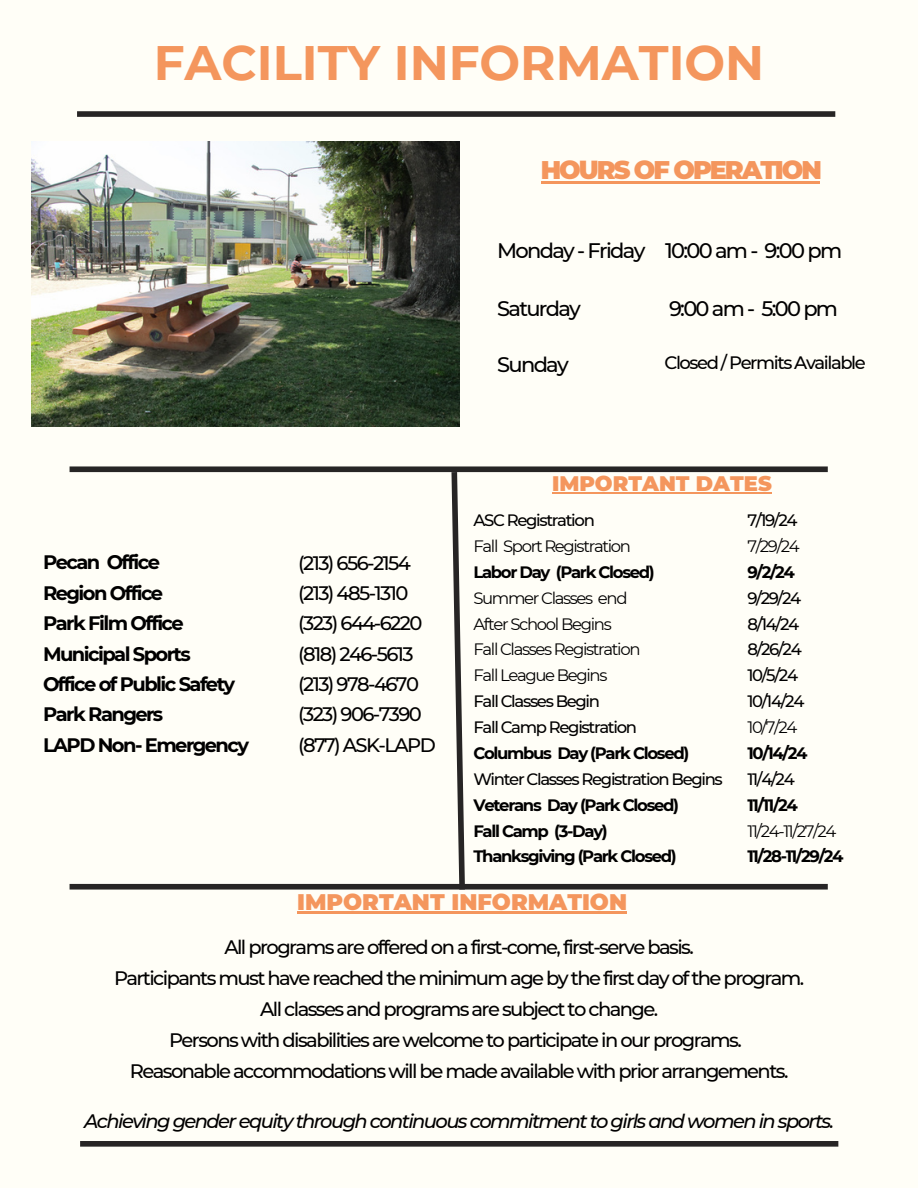
<style>
.page{position:relative;width:918px;height:1188px;background:#fffef7}
.page>*{position:absolute;margin:0;border:0;box-sizing:border-box;transform-origin:0 0}
.t1{font:700 48.3px "Montserrat";color:#f4965d}
.t2{font:900 25.5px "Montserrat";letter-spacing:-.08em;color:#f4965d}
.t3{font:900 22.5px "Montserrat";color:#f4965d}
.t4{font:500 21px "Montserrat";letter-spacing:-.08em;color:#000}
.t5{font:900 21px "Montserrat";color:#f4965d}
.t6{font:500 19.5px/30.3px "Montserrat";letter-spacing:-.08em;color:#000;text-align:center}
.t7{font:700 19.5px/30.3px "Montserrat";letter-spacing:-.08em;color:#000}
.t8{font:italic 500 19.5px "Montserrat";letter-spacing:-.08em;color:#000}
.t9{font:500 18px "Montserrat";letter-spacing:-.08em;color:#000}
.t10{font:700 16.5px "Montserrat";letter-spacing:-.08em;color:#000}
.t11{font:500 16.5px "Montserrat";letter-spacing:-.08em;color:#000}
.t12{font:16.5px "Montserrat";letter-spacing:-.08em;color:#000}
</style>
<div class="page">
<div style="left:77px;top:111px;width:758px;height:6px;background:#272525"></div>
<div style="left:80px;top:1141px;width:758px;height:6px;background:#272525"></div>
<div style="left:70px;top:466px;width:758px;height:6px;background:#272525"></div>
<div style="left:70px;top:884px;width:758px;height:6px;background:#272525"></div>
<svg style="left:449px;top:466px;width:19px;height:424px"></svg>
<img style="left:32px;top:141px;width:427px;height:285px">
<hr style="left:297px;top:911px;width:330px;height:2px;background:#f4965d">
<hr style="left:552px;top:493px;width:220px;height:1px;background:#f4965d">
<hr style="left:541px;top:181px;width:279px;height:2px;background:#f4965d">
<p class="t1" style="left:154px;top:33px;width:612px">FACILITY INFORMATION</p>
<h6 class="t2" style="left:541px;top:154px;width:282px">HOURS OF OPERATION</h6>
<h5 class="t4" style="left:497px;top:237px;width:150px">Monday - Friday</h5>
<h3 class="t4" style="left:497px;top:296px;width:85px">Saturday</h3>
<h6 class="t4" style="left:497px;top:352px;width:73px">Sunday</h6>
<p class="t4" style="left:665px;top:237px;width:179px">10:00 am - 9:00 pm</p>
<p class="t4" style="left:669px;top:296px;width:171px">9:00 am - 5:00 pm</p>
<h6 class="t9" style="left:665px;top:352px;width:203px">Closed / Permits Available</h6>
<h4 class="t7" style="left:43px;top:547px;width:208px">Pecan Office<br>Region Office<br>Park Film Office<br>Municipal Sports<br>Office of Public Safety<br>Park Rangers<br>LAPD Non- Emergency</h4>
<h4 class="t6" style="left:298px;top:547px;width:139px;text-align:left">(213) 656-2154 (213) 485-1310 (323) 644-6220 (818) 246-5613 (213) 978-4670 (323) 906-7390 (877) ASK-LAPD</h4>
<p class="t5" style="left:552px;top:471px;width:221px">IMPORTANT DATES</p>
<p class="t11" style="left:747px;top:510px;width:52px">7/19/24</p>
<p class="t12" style="left:747px;top:536px;width:54px">7/29/24</p>
<p class="t10" style="left:747px;top:562px;width:49px">9/2/24</p>
<p class="t11" style="left:747px;top:588px;width:55px">9/29/24</p>
<p class="t11" style="left:747px;top:614px;width:53px">8/14/24</p>
<p class="t11" style="left:747px;top:640px;width:56px">8/26/24</p>
<p class="t11" style="left:747px;top:665px;width:52px">10/5/24</p>
<p class="t11" style="left:747px;top:691px;width:58px">10/14/24</p>
<p class="t12" style="left:747px;top:717px;width:51px">10/7/24</p>
<p class="t10" style="left:747px;top:743px;width:62px">10/14/24</p>
<p class="t11" style="left:747px;top:769px;width:49px">11/4/24</p>
<p class="t10" style="left:747px;top:795px;width:52px">11/11/24</p>
<p class="t12" style="left:747px;top:821px;width:90px">11/24-11/27/24</p>
<p class="t10" style="left:747px;top:847px;width:98px">11/28-11/29/24</p>
<h4 class="t11" style="left:473px;top:510px;width:123px">ASC Registration</h4>
<h6 class="t12" style="left:473px;top:536px;width:159px">Fall Sport Registration</h6>
<h3 class="t10" style="left:473px;top:562px;width:183px">Labor Day (Park Closed)</h3>
<p class="t12" style="left:473px;top:588px;width:156px">Summer Classes end</p>
<p class="t12" style="left:473px;top:614px;width:140px">After School Begins</p>
<p class="t12" style="left:473px;top:640px;width:169px">Fall Classes Registration</p>
<p class="t12" style="left:473px;top:665px;width:136px">Fall League Begins</p>
<p class="t11" style="left:473px;top:691px;width:128px">Fall Classes Begin</p>
<p class="t11" style="left:473px;top:717px;width:165px">Fall Camp Registration</p>
<p class="t10" style="left:473px;top:743px;width:217px">Columbus Day (Park Closed)</p>
<p class="t11" style="left:473px;top:769px;width:251px">Winter Classes Registration Begins</p>
<p class="t10" style="left:473px;top:795px;width:207px">Veterans Day (Park Closed)</p>
<p class="t10" style="left:473px;top:821px;width:136px">Fall Camp (3-Day)</p>
<p class="t10" style="left:473px;top:847px;width:205px">Thanksgiving (Park Closed)</p>
<h2 class="t3" style="left:297px;top:888px;width:331px">IMPORTANT INFORMATION</h2>
<h4 class="t6" style="left:114px;top:931px;width:692px;line-height:31px">All programs are offered on a first-come, first-serve basis.<br>Participants must have reached the minimum age by the first day of the program.<br>All classes and programs are subject to change.<br>Persons with disabilities are welcome to participate in our programs.<br>Reasonable accommodations will be made available with prior arrangements.</h4>
<h4 class="t8" style="left:84px;top:1109px;width:751px">Achieving gender equity through continuous commitment to girls and women in sports.</h4>
</div>
